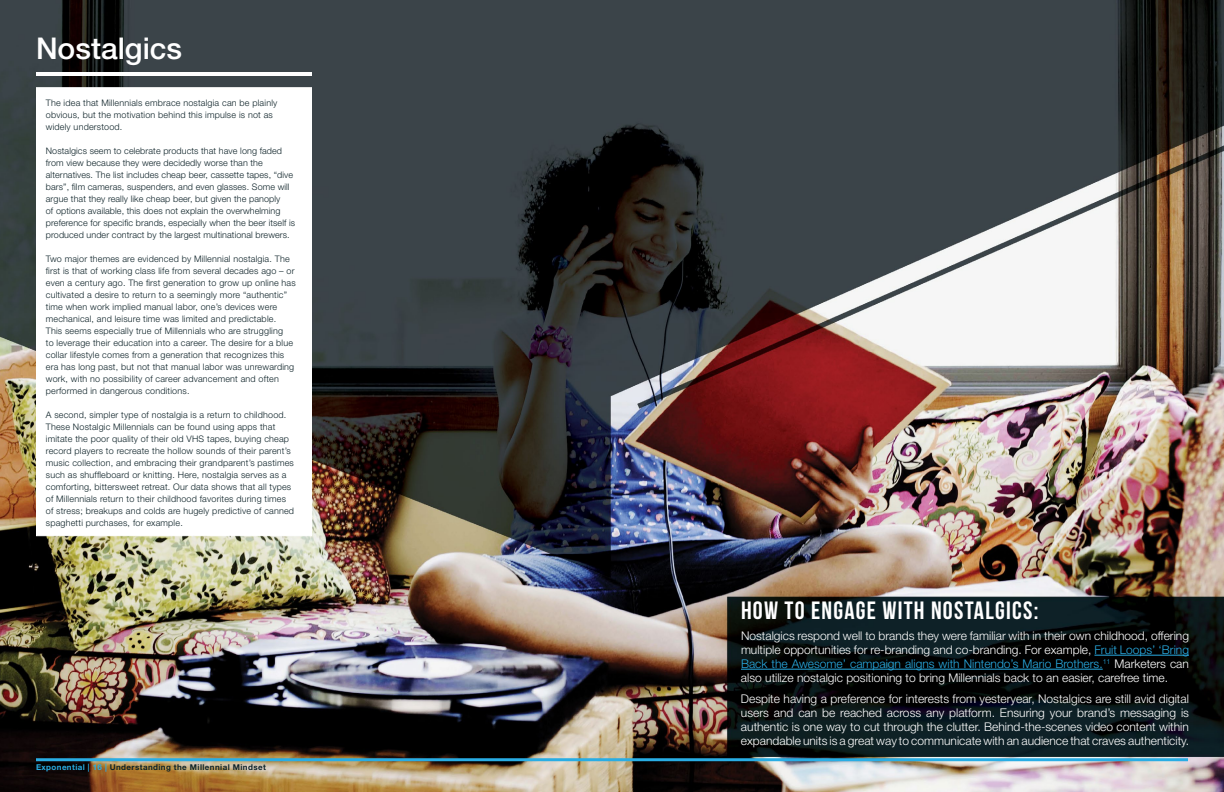
<style>
.page{position:relative;width:1224px;height:792px;background:#fff}
.page>*{position:absolute;margin:0;border:0;box-sizing:border-box;transform-origin:0 0}
.t1{font:500 30px "Helvetica Neue";color:#fff}
.t2{font:25px "Bebas Neue";letter-spacing:.05em;color:#fff}
.t3{font:300 12px/14px "Helvetica Neue";color:#fff;text-align:justify}
.t4{font:300 9px/12px "Helvetica Neue";letter-spacing:.02em;color:#0d2228}
.t5{font:700 8px "Helvetica Neue";letter-spacing:.05em;color:#0d2228}
.s1{color:#29ade4}
</style>
<div class="page">
<img style="left:0;top:0;width:1224px;height:792px">
<hr style="left:1094px;top:655px;width:95px;height:1px;background:#29ade4">
<hr style="left:741px;top:669px;width:362px;height:1px;background:#29ade4">
<div style="left:36px;top:87px;width:276px;height:449px;background:#fff;border:1px solid #fff"></div>
<hr style="left:36px;top:72px;width:276px;height:4px;background:#fff">
<hr style="left:36px;top:758px;width:1152px;height:3px;background:#29ade4">
<h1 class="t1" style="left:36px;top:31px;width:148px">Nostalgics</h1>
<p class="t4" style="left:46px;top:96px;width:233px">The idea that Millennials embrace nostalgia can be plainly obvious, but the motivation behind this impulse is not as widely understood.</p>
<p class="t4" style="left:46px;top:144px;width:251px">Nostalgics seem to celebrate products that have long faded from view because they were decidedly worse than the alternatives. The list includes cheap beer, cassette tapes, “dive bars”, film cameras, suspenders, and even glasses. Some will argue that they really like cheap beer, but given the panoply<br>of options available, this does not explain the overwhelming preference for specific brands, especially when the beer itself is produced under contract by the largest multinational brewers.</p>
<p class="t4" style="left:46px;top:252px;width:251px">Two major themes are evidenced by Millennial nostalgia. The first is that of working class life from several decades ago – or even a century ago. The first generation to grow up online has cultivated a desire to return to a seemingly more “authentic” time when work implied manual labor, one’s devices were mechanical, and leisure time was limited and predictable.<br>This seems especially true of Millennials who are struggling<br>to leverage their education into a career. The desire for a blue collar lifestyle comes from a generation that recognizes this era has long past, but not that manual labor was unrewarding work, with no possibility of career advancement and often performed in dangerous conditions.</p>
<p class="t4" style="left:46px;top:408px;width:250px">A second, simpler type of nostalgia is a return to childhood.<br>These Nostalgic Millennials can be found using apps that imitate the poor quality of their old VHS tapes, buying cheap record players to recreate the hollow sounds of their parent’s music collection, and embracing their grandparent’s pastimes such as shuffleboard or knitting. Here, nostalgia serves as a comforting, bittersweet retreat. Our data shows that all types of Millennials return to their childhood favorites during times of stress; breakups and colds are hugely predictive of canned spaghetti purchases, for example.</p>
<p class="t5" style="left:36px;top:762px;width:231px"><span class="s1">Exponential | 16 |</span> Understanding the Millennial Mindset</p>
<h2 class="t2" style="left:741px;top:597px;width:299px">HOW TO ENGAGE WITH NOSTALGICS:</h2>
<p class="t3" style="left:741px;top:628px;width:450px">Nostalgics respond well to brands they were familiar with in their own childhood, offering multiple opportunities for re-branding and co-branding. For example, <span class="s1">Fruit Loops’ ‘Bring Back the Awesome’ campaign aligns with Nintendo’s Mario Brothers.</span><sup>11</sup> Marketers can also utilize nostalgic positioning to bring Millennials back to an easier, carefree time.</p>
<p class="t3" style="left:741px;top:691px;width:450px">Despite having a preference for interests from yesteryear, Nostalgics are still avid digital users and can be reached across any platform. Ensuring your brand’s messaging is authentic is one way to cut through the clutter. Behind-the-scenes video content within expandable units is a great way to communicate with an audience that craves authenticity.</p>
</div>
